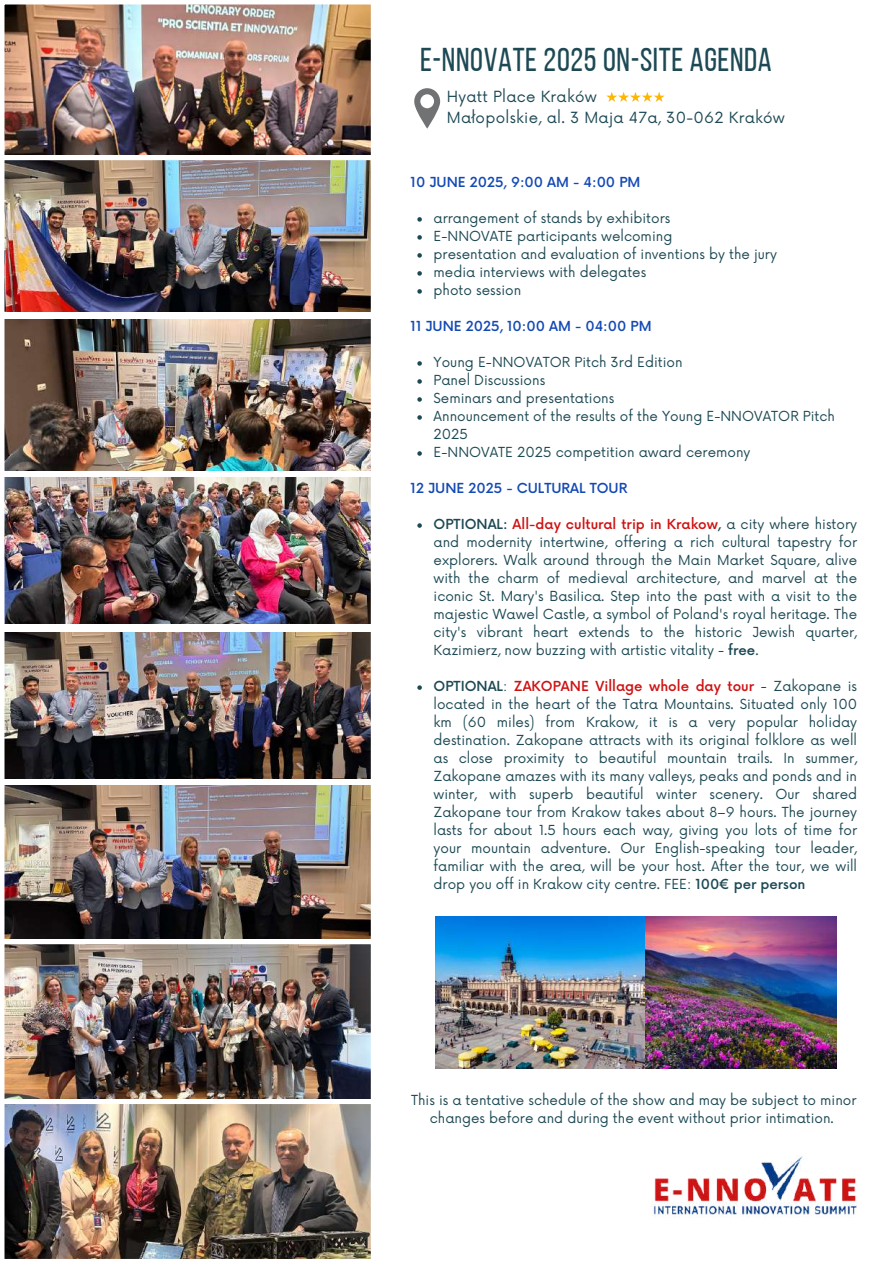
<style>
.page{position:relative;width:894px;height:1264px;background:#fff}
.page>*{position:absolute;margin:0;border:0;box-sizing:border-box;transform-origin:0 0}
.t1{font:33px "Bebas Neue";letter-spacing:.02em;color:#1d4954}
.t2{font:15px/20.2px "Now";letter-spacing:.02em;color:#1d4954}
.t3{font:13.5px/18px "Now";color:#1d4954}
.t4{font:500 13.5px "Now";color:#1349b5}
.s1{font-weight:500}
.s2{font-weight:500;color:#cf1212}
</style>
<div class="page">
<img style="left:651px;top:1156px;width:205px;height:59px">
<svg style="left:417px;top:217px;width:5px;height:5px"></svg>
<svg style="left:417px;top:235px;width:5px;height:5px"></svg>
<svg style="left:417px;top:253px;width:5px;height:5px"></svg>
<svg style="left:417px;top:271px;width:5px;height:5px"></svg>
<svg style="left:417px;top:289px;width:5px;height:5px"></svg>
<svg style="left:417px;top:361px;width:5px;height:5px"></svg>
<svg style="left:417px;top:379px;width:5px;height:5px"></svg>
<svg style="left:417px;top:397px;width:5px;height:5px"></svg>
<svg style="left:417px;top:415px;width:5px;height:5px"></svg>
<svg style="left:417px;top:451px;width:5px;height:5px"></svg>
<svg style="left:417px;top:523px;width:5px;height:5px"></svg>
<svg style="left:417px;top:685px;width:5px;height:5px"></svg>
<svg style="left:414px;top:88px;width:26px;height:41px"></svg>
<svg style="left:606px;top:92px;width:58px;height:10px"></svg>
<img style="left:435px;top:916px;width:401px;height:152px">
<img style="left:4px;top:1104px;width:367px;height:155px">
<img style="left:4px;top:944px;width:367px;height:155px">
<img style="left:4px;top:785px;width:367px;height:154px">
<img style="left:4px;top:632px;width:367px;height:147px">
<img style="left:4px;top:477px;width:367px;height:147px">
<img style="left:4px;top:319px;width:367px;height:152px">
<img style="left:4px;top:160px;width:367px;height:152px">
<img style="left:4px;top:4px;width:367px;height:151px">
<h1 class="t1" style="left:420px;top:46px;width:353px">E-NNOVATE 2025 ON-SITE AGENDA</h1>
<p class="t2" style="left:446px;top:88px;width:339px">Hyatt Place Kraków<br>Małopolskie, al. 3 Maja 47a, 30-062 Kraków</p>
<p class="t4" style="left:410px;top:175px;width:231px">10 JUNE 2025, 9:00 AM - 4:00 PM</p>
<p class="t3" style="left:433px;top:209px;width:345px">arrangement of stands by exhibitors<br>E-NNOVATE participants welcoming<br>presentation and evaluation of inventions by the jury media interviews with delegates<br>photo session</p>
<p class="t4" style="left:410px;top:319px;width:242px">11 JUNE 2025, 10:00 AM - 04:00 PM</p>
<p class="t3" style="left:433px;top:353px;width:403px">Young E-NNOVATOR Pitch 3rd Edition<br>Panel Discussions<br>Seminars and presentations<br>Announcement of the results of the Young E-NNOVATOR Pitch<br>2025<br>E-NNOVATE 2025 competition award ceremony</p>
<p class="t4" style="left:410px;top:481px;width:218px">12 JUNE 2025 - CULTURAL TOUR</p>
<p class="t3" style="left:433px;top:515px;width:425px;text-align:justify"><span class="s1">OPTIONAL:</span> <span class="s2">All-day cultural trip in Krakow</span><span class="s1">,</span> a city where history and modernity intertwine, offering a rich cultural tapestry for explorers. Walk around through the Main Market Square, alive with the charm of medieval architecture, and marvel at the iconic St. Mary's Basilica. Step into the past with a visit to the majestic Wawel Castle, a symbol of Poland's royal heritage. The city's vibrant heart extends to the historic Jewish quarter, Kazimierz, now buzzing with artistic vitality - <span class="s1">free</span>.</p>
<p class="t3" style="left:433px;top:677px;width:425px;text-align:justify"><span class="s1">OPTIONAL</span>: <span class="s2">ZAKOPANE Village whole day tour</span> - Zakopane is located in the heart of the Tatra Mountains. Situated only 100 km (60 miles) from Krakow, it is a very popular holiday destination. Zakopane attracts with its original folklore as well as close proximity to beautiful mountain trails. In summer, Zakopane amazes with its many valleys, peaks and ponds and in winter, with superb beautiful winter scenery. Our shared Zakopane tour from Krakow takes about 8–9 hours. The journey lasts for about 1.5 hours each way, giving you lots of time for your mountain adventure. Our English-speaking tour leader, familiar with the area, will be your host. After the tour, we will drop you off in Krakow city centre. FEE: <span class="s1">100€ per person</span></p>
<p class="t3" style="left:411px;top:1091px;width:447px;text-align:center">This is a tentative schedule of the show and may be subject to minor changes before and during the event without prior intimation.</p>
</div>
